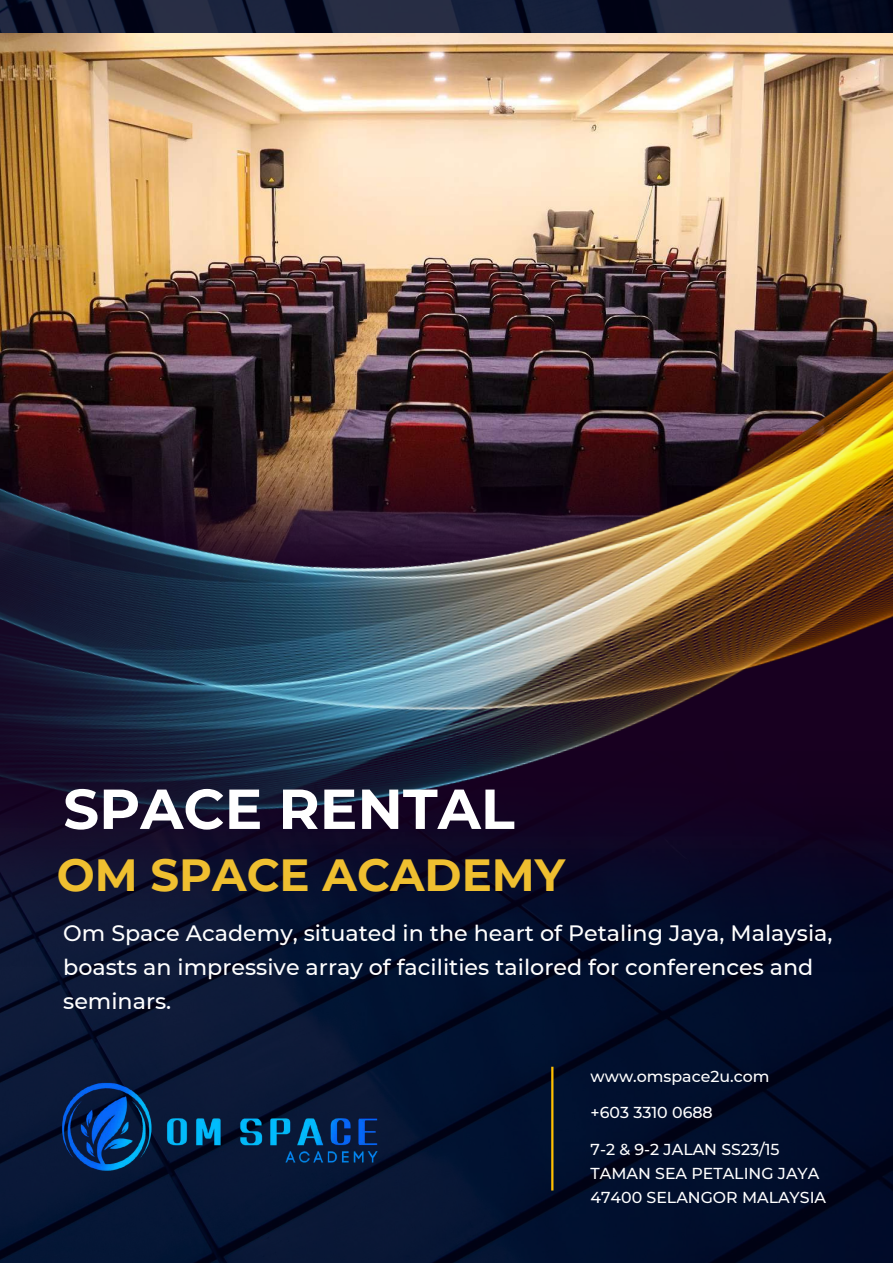
<style>
.page{position:relative;width:893px;height:1263px;background:#fff}
.page>*{position:absolute;margin:0;border:0;box-sizing:border-box;transform-origin:0 0}
.t1{font:700 56.25px "Montserrat";color:#fff}
.t2{font:700 45px "Montserrat";color:#efbf30}
.t3{font:500 22.2px/33.8px "Montserrat";color:#fff}
.t4{font:500 15.83px/24px "Montserrat";color:#fff}
</style>
<div class="page">
<img style="left:0;top:0;width:893px;height:1263px">
<img style="left:0;top:33px;width:893px;height:228px">
<img style="left:0;top:914px;width:893px;height:58px">
<img style="left:0;top:261px;width:893px;height:653px">
<hr style="left:551px;top:1067px;width:2px;height:123px;background:#ffbf00">
<img style="left:57px;top:1076px;width:325px;height:98px">
<h1 class="t1" style="left:63px;top:774px;width:453px">SPACE RENTAL</h1>
<h2 class="t2" style="left:57px;top:847px;width:510px">OM SPACE ACADEMY</h2>
<p class="t3" style="left:63px;top:916px;width:771px">Om Space Academy, situated in the heart of Petaling Jaya, Malaysia, boasts an impressive array of facilities tailored for conferences and seminars.</p>
<p class="t4" style="left:590px;top:1064px;width:180px">www.omspace2u.com</p>
<p class="t4" style="left:590px;top:1100px;width:124px">+603 3310 0688</p>
<p class="t4" style="left:590px;top:1137px;width:237px">7-2 &amp; 9-2 JALAN SS23/15<br>TAMAN SEA PETALING JAYA<br>47400 SELANGOR MALAYSIA</p>
</div>
